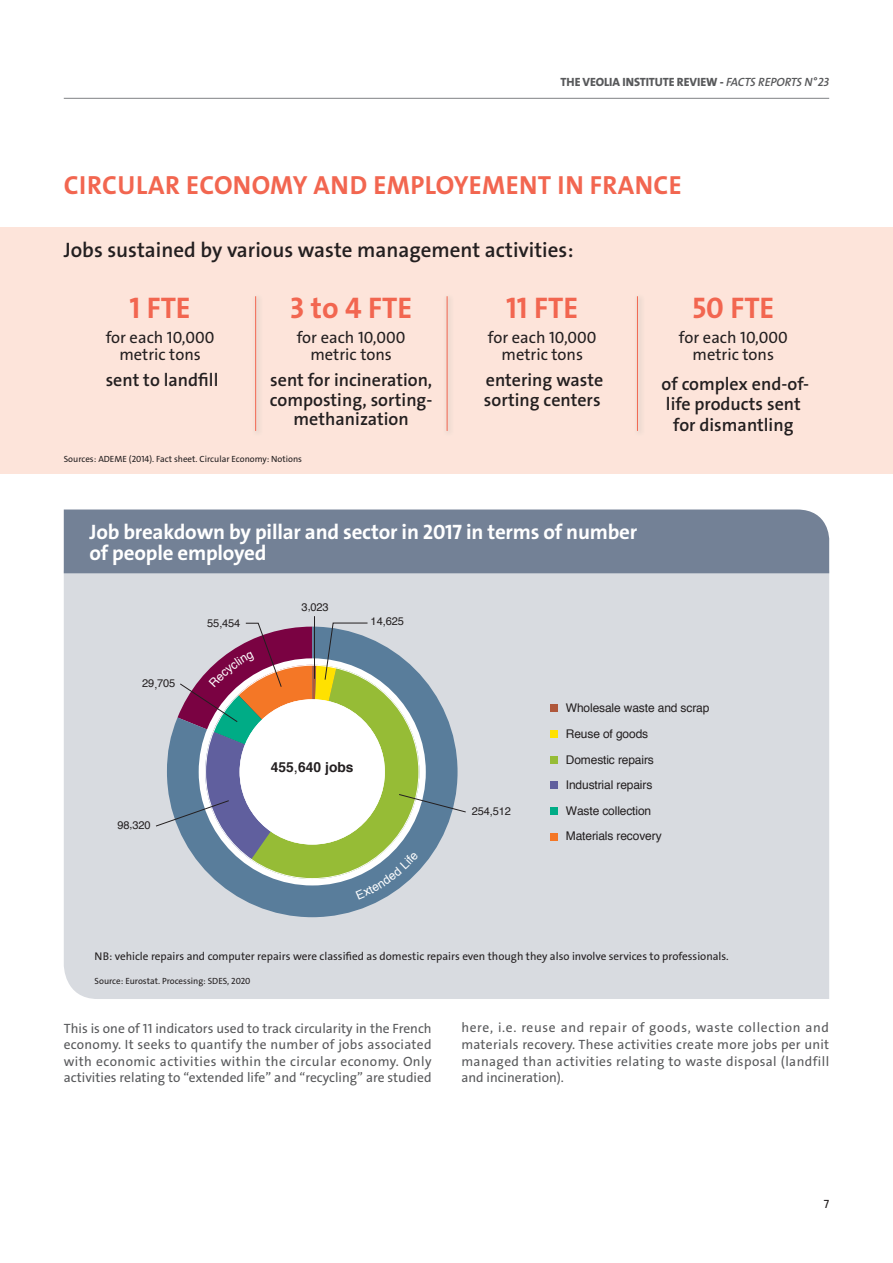
<style>
.page{position:relative;width:893px;height:1263px;background:#fff}
.page>*{position:absolute;margin:0;border:0;box-sizing:border-box;transform-origin:0 0}
.t1{font:30px "The Sans Veolia W7 Bld";color:#f26650}
.t2{font:26.4px "The Sans Veolia W7 Bld";letter-spacing:.015em;color:#f26650}
.t3{font:21px/21px "The Sans Veolia W7 Bld";letter-spacing:-.01em;color:#fff}
.t4{font:21px "The Sans Veolia W6 Se Bld";color:#231f20}
.t5{font:18px/19.5px "The Sans Veolia W6 Se Bld";color:#231f20;text-align:center}
.t6{font:16.5px/16.5px "The Sans Veolia W5 Pla";color:#231f20;text-align:center}
.t7{font:700 13.8px "Helvetica";color:#231f20}
.t8{font:13.5px/16.5px "The Sans Veolia W5 Pla";color:#58595b;text-align:justify}
.t9{font:12px/25.8px "Helvetica";letter-spacing:-.01em;color:#231f20}
.t10{font:12px "The Sans Veolia W8 Ex Bld";letter-spacing:-.005em;color:#58595b}
.t11{font:12px "The Sans Veolia W5 Pla";color:#231f20}
.t12{font:11.25px "The Sans Veolia W5 Pla";color:#231f20}
.t13{font:11.1px "Helvetica";letter-spacing:-.01em;color:#231f20}
.t14{font:9px "The Sans Veolia W5 Pla";color:#231f20}
.s1{font-family:"The Sans Veolia W6 Se Bld It"}
.s2{font-weight:400;font-size:14.85px}
</style>
<div class="page">
<div style="left:0;top:228px;width:893px;height:246px;background:#fde4da"></div>
<div style="left:64px;top:573px;width:765px;height:426px;background:#d8dbe0"></div>
<div style="left:64px;top:509px;width:765px;height:64px;background:#738196"></div>
<div style="left:550px;top:704px;width:8px;height:8px;background:#af573b"></div>
<div style="left:550px;top:730px;width:8px;height:8px;background:#ffe100"></div>
<div style="left:550px;top:756px;width:8px;height:7px;background:#96bc36"></div>
<div style="left:550px;top:781px;width:8px;height:8px;background:#605f9e"></div>
<div style="left:550px;top:807px;width:8px;height:8px;background:#00ac86"></div>
<div style="left:550px;top:833px;width:8px;height:8px;background:#f47726"></div>
<svg style="left:167px;top:899px;width:291px;height:18px;background:#aebbc9"></svg>
<hr style="left:314px;top:616px;width:1px;height:63px;background:#231f20">
<img style="left:256px;top:296px;width:3px;height:136px">
<hr style="left:255px;top:296px;width:1px;height:135px;background:#f26650">
<hr style="left:447px;top:296px;width:1px;height:135px;background:#f26650">
<hr style="left:637px;top:296px;width:1px;height:135px;background:#f26650">
<hr style="left:64px;top:98px;width:765px;height:1px;background:#808285">
<svg style="left:155px;top:622px;width:311px;height:277px"></svg>
<p class="t10" style="left:560px;top:76px;width:270px">THE VEOLIA INSTITUTE REVIEW - <span class="s1">FACTS REPORTS N° 23</span></p>
<h2 class="t2" style="left:64px;top:172px;width:619px">CIRCULAR ECONOMY AND EMPLOYEMENT IN FRANCE</h2>
<h3 class="t4" style="left:64px;top:240px;width:511px">Jobs sustained by various waste management activities:</h3>
<h1 class="t1" style="left:129px;top:294px;width:63px">1 FTE</h1>
<p class="t6" style="left:106px;top:330px;width:110px">for each 10,000 metric tons</p>
<h3 class="t5" style="left:106px;top:371px;width:114px">sent to landfill</h3>
<h1 class="t1" style="left:290px;top:294px;width:124px">3 to 4 FTE</h1>
<p class="t6" style="left:297px;top:330px;width:110px">for each 10,000 metric tons</p>
<h3 class="t5" style="left:270px;top:371px;width:164px">sent for incineration, composting, sorting&shy;methanization</h3>
<p class="t14" style="left:64px;top:455px;width:240px">Sources: ADEME (2014). Fact sheet. Circular Economy: Notions</p>
<h1 class="t1" style="left:506px;top:294px;width:74px">11 FTE</h1>
<p class="t6" style="left:488px;top:330px;width:110px">for each 10,000 metric tons</p>
<h3 class="t5" style="left:484px;top:371px;width:121px;text-align:left">entering waste sorting centers</h3>
<h3 class="t3" style="left:90px;top:522px;width:549px">Job breakdown by pillar and sector in 2017 in terms of number of people employed</h3>
<p class="t13" style="left:142px;top:679px;width:35px">29 705</p>
<p class="t13" style="left:154px;top:679px;width:5px">,</p>
<p class="t13" style="left:207px;top:618px;width:35px">55 454</p>
<p class="t13" style="left:220px;top:618px;width:5px">,</p>
<p class="t13" style="left:301px;top:602px;width:29px">3 023</p>
<p class="t13" style="left:308px;top:602px;width:5px">,</p>
<p class="t13" style="left:371px;top:616px;width:35px">14 625</p>
<p class="t13" style="left:383px;top:616px;width:5px">,</p>
<h1 class="t1" style="left:692px;top:294px;width:84px">50 FTE</h1>
<p class="t6" style="left:679px;top:330px;width:110px">for each 10,000 metric tons</p>
<h3 class="t5" style="left:662px;top:375px;width:149px;line-height:20.2px">of complex end-of&shy;life products sent for dismantling</h3>
<p class="t13" style="left:117px;top:820px;width:35px">98 320</p>
<p class="t13" style="left:130px;top:820px;width:5px">,</p>
<p class="t7" style="left:271px;top:761px;width:84px">455<span class="s2">,</span>640 jobs</p>
<p class="t13" style="left:472px;top:807px;width:41px">254 512</p>
<p class="t13" style="left:490px;top:807px;width:5px">,</p>
<p class="t9" style="left:566px;top:696px;width:145px">Wholesale waste and scrap<br>Reuse of goods<br>Domestic repairs</p>
<p class="t9" style="left:566px;top:772px;width:88px">Industrial repairs</p>
<p class="t9" style="left:566px;top:799px;width:97px;line-height:25.2px">Waste collection<br>Materials recovery</p>
<p class="t12" style="left:95px;top:950px;width:636px">NB: vehicle repairs and computer repairs were classified as domestic repairs even though they also involve services to professionals.</p>
<p class="t14" style="left:95px;top:976px;width:157px">Source: Eurostat. Processing: SDES, 2020</p>
<p class="t8" style="left:64px;top:1020px;width:369px">This is one of 11 indicators used to track circularity in the French economy. It seeks to quantify the number of jobs associated with economic activities within the circular economy. Only activities relating to “extended life” and “recycling” are studied</p>
<p class="t8" style="left:461px;top:1020px;width:369px">here, i.e. reuse and repair of goods, waste collection and materials recovery. These activities create more jobs per unit managed than activities relating to waste disposal (landfill and incineration).</p>
<p class="t11" style="left:824px;top:1198px;width:7px">7</p>
</div>
